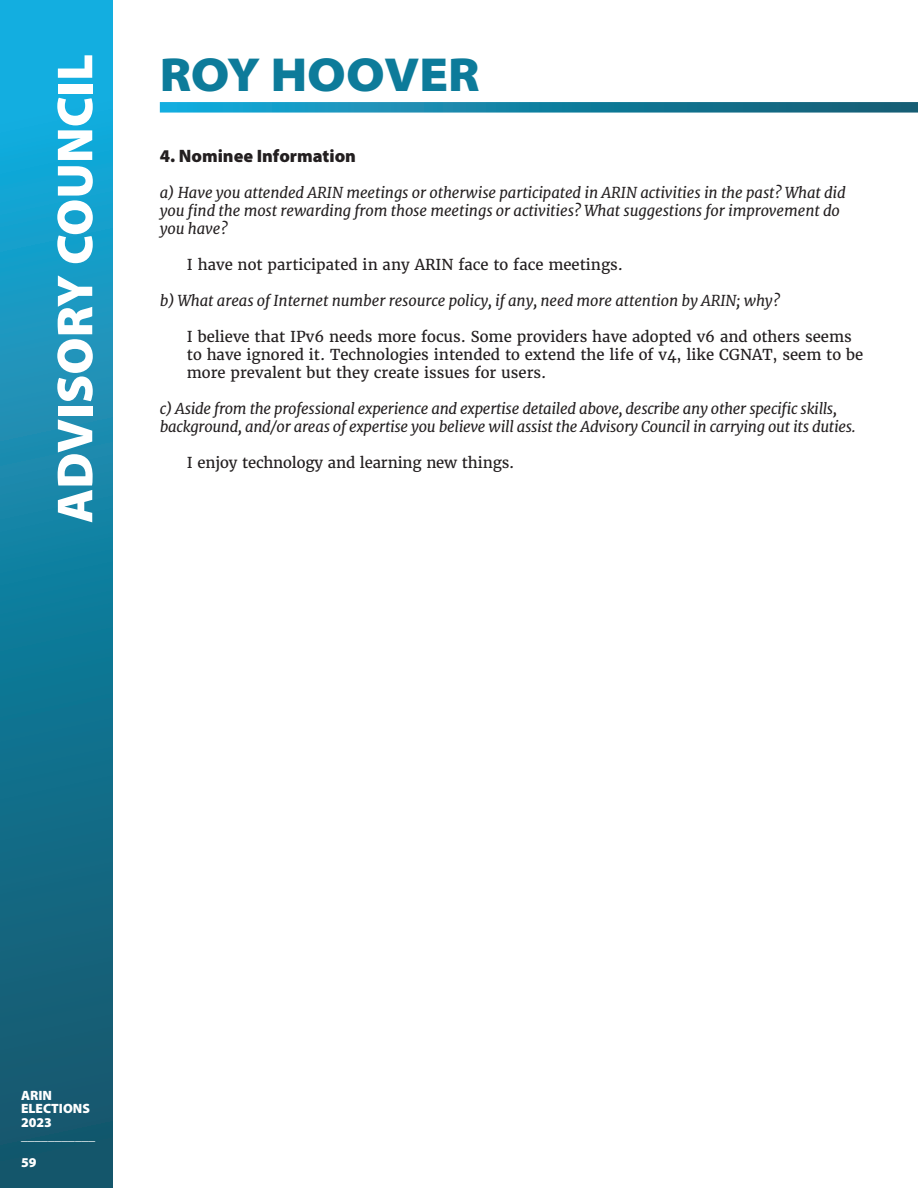
<style>
.page{position:relative;width:918px;height:1188px;background:#fff}
.page>*{position:absolute;margin:0;border:0;box-sizing:border-box;transform-origin:0 0}
.t1{font:900 51px "Myriad Pro";color:#fff}
.t2{font:900 semi-expanded 48px "Myriad Pro";color:#0d7b9a}
.questionnaire_header{font:900 18px "Myriad Pro";color:#231f20}
.Question{font:italic 15px/18px "Merriweather";letter-spacing:-.01em;color:#231f20}
.Candidate_Answer{font:15px/18px "Merriweather";color:#231f20}
.t3{font:900 13.5px/13.5px "Myriad Pro";color:#fff}
</style>
<div class="page">
<div style="left:0;top:0;width:112px;height:1188px;background:linear-gradient(to bottom,#15b2e3,#134f62)"></div>
<svg style="left:160px;top:102px;width:758px;height:11px;background:#1f87a7"></svg>
<p class="t1" style="left:41px;top:523px;width:471px;rotate:-90deg">ADVISORY COUNCIL</p>
<p class="t2" style="left:160px;top:42px;width:321px">ROY HOOVER</p>
<p class="questionnaire_header" style="left:160px;top:144px;width:198px">4. Nominee Information</p>
<p class="Question" style="left:160px;top:184px;width:688px">a) Have you attended ARIN meetings or otherwise participated in ARIN activities in the past? What did you find the most rewarding from those meetings or activities? What suggestions for improvement do you have?</p>
<p class="Candidate_Answer" style="left:187px;top:256px;width:438px">I have not participated in any ARIN face to face meetings.</p>
<p class="Question" style="left:160px;top:292px;width:622px">b) What areas of Internet number resource policy, if any, need more attention by ARIN; why?</p>
<p class="Candidate_Answer" style="left:187px;top:328px;width:678px">I believe that IPv6 needs more focus. Some providers have adopted v6 and others seems to have ignored it. Technologies intended to extend the life of v4, like CGNAT, seem to be more prevalent but they create issues for users.</p>
<p class="Question" style="left:160px;top:400px;width:697px">c) Aside from the professional experience and expertise detailed above, describe any other specific skills, background, and/or areas of expertise you believe will assist the Advisory Council in carrying out its duties.</p>
<p class="Candidate_Answer" style="left:187px;top:454px;width:329px">I enjoy technology and learning new things.</p>
<p class="t3" style="left:21px;top:1088px;width:76px">ARIN<br>ELECTIONS<br>2023 ___________</p>
<p class="t3" style="left:21px;top:1156px;width:17px">59</p>
</div>
